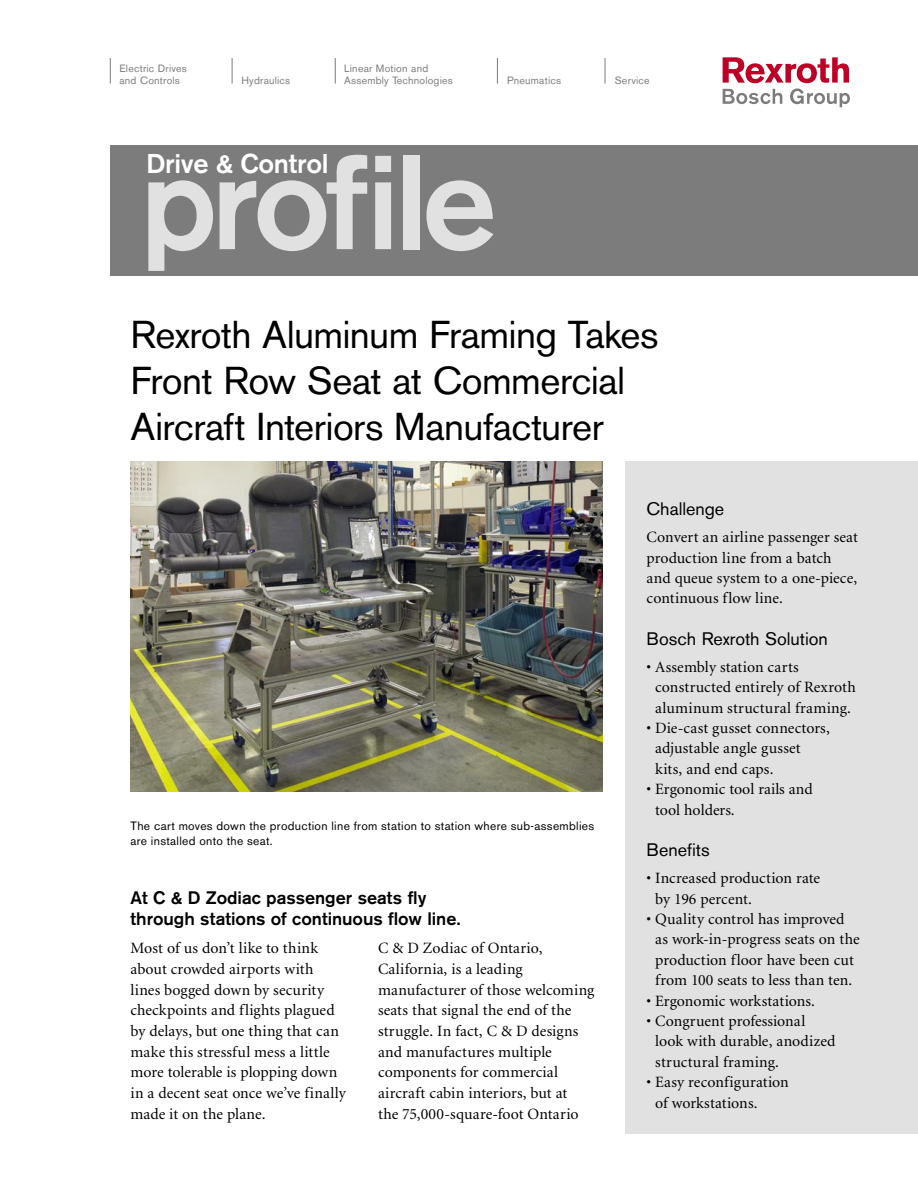
<style>
.page{position:relative;width:918px;height:1188px;background:#fff}
.page>*{position:absolute;margin:0;border:0;box-sizing:border-box;transform-origin:0 0}
.t1{font:500 133.5px "Akzidenz Grotesk BQ";letter-spacing:-.04em;color:#e1e1e1}
.H1{font:38.55px/45.9px "Akzidenz Grotesk BQ";letter-spacing:-.015em;color:#000}
.t2{font:500 27px "Akzidenz Grotesk BQ";letter-spacing:-.015em;color:#fff}
.Body_Intro{font:500 18px/21px "Akzidenz Grotesk BQ";color:#000}
.Sidebar_head{font:18px "Akzidenz Grotesk BQ";color:#000}
.Body_Copy{font:15.75px/20.7px "Minion";letter-spacing:.005em;color:#000}
.BL_bulleted_list{font:15.75px/20.4px "Minion";letter-spacing:.005em;color:#000}
.Sidebar_body__no_bullets{font:15.75px/20.4px "Minion";color:#000}
.BL_bulleted_list__last_item{font:15.75px/20.4px "Minion";color:#000}
.Caption_Text{font:12px/15px "Akzidenz Grotesk BQ";letter-spacing:.025em;color:#000}
.I__Division_REGULAR{font:10.5px/11.2px "Akzidenz Grotesk BQ";letter-spacing:.02em;color:#7c7c7c}
</style>
<div class="page">
<svg style="left:110px;top:58px;width:1px;height:26px"></svg>
<svg style="left:232px;top:58px;width:1px;height:26px"></svg>
<svg style="left:335px;top:58px;width:1px;height:26px"></svg>
<svg style="left:497px;top:58px;width:1px;height:26px"></svg>
<svg style="left:605px;top:58px;width:1px;height:26px"></svg>
<svg style="left:723px;top:57px;width:127px;height:50px"></svg>
<div style="left:625px;top:462px;width:293px;height:672px;background:#e1e1e1"></div>
<div style="left:110px;top:146px;width:808px;height:130px;background:#7c7c7c"></div>
<img style="left:130px;top:462px;width:473px;height:329px">
<p class="I__Division_REGULAR" style="left:119px;top:63px;width:69px">Electric Drives and Controls</p>
<p class="I__Division_REGULAR" style="left:241px;top:74px;width:50px">Hydraulics</p>
<p class="I__Division_REGULAR" style="left:344px;top:63px;width:110px">Linear Motion and<br>Assembly Technologies</p>
<p class="I__Division_REGULAR" style="left:507px;top:74px;width:55px">Pneumatics</p>
<p class="I__Division_REGULAR" style="left:615px;top:74px;width:36px">Service</p>
<p class="t2" style="left:147px;top:147px;width:183px">Drive &amp; Control</p>
<p class="t1" style="left:140px;top:121px;width:359px">profile</p>
<p class="H1" style="left:130px;top:312px;width:530px">Rexroth Aluminum Framing Takes<br>Front Row Seat at Commercial<br>Aircraft Interiors Manufacturer</p>
<p class="Caption_Text" style="left:130px;top:819px;width:465px">The cart moves down the production line from station to station where sub-assemblies are installed onto the seat.</p>
<p class="Body_Intro" style="left:130px;top:887px;width:332px">At C &amp; D Zodiac passenger seats fly through stations of continuous flow line.</p>
<p class="Body_Copy" style="left:130px;top:938px;width:217px">Most of us don’t like to think about crowded airports with lines bogged down by security checkpoints and flights plagued by delays, but one thing that can make this stressful mess a little more tolerable is plopping down in a decent seat once we’ve finally made it on the plane.</p>
<p class="Body_Copy" style="left:378px;top:938px;width:218px">C &amp; D Zodiac of Ontario,<br>California, is a leading manufacturer of those welcoming seats that signal the end of the struggle. In fact, C &amp; D designs and manufactures multiple components for commercial aircraft cabin interiors, but at<br>the 75,000-square-foot Ontario</p>
<p class="Sidebar_head" style="left:647px;top:498px;width:79px">Challenge</p>
<p class="Sidebar_body__no_bullets" style="left:647px;top:527px;width:213px">Convert an airline passenger seat production line from a batch and queue system to a one-piece, continuous flow line.</p>
<p class="Sidebar_head" style="left:647px;top:628px;width:183px">Bosch Rexroth Solution</p>
<p class="BL_bulleted_list" style="left:655px;top:657px;width:202px;text-indent:-9px">• Assembly station carts constructed entirely of Rexroth aluminum structural framing.</p>
<p class="BL_bulleted_list" style="left:655px;top:718px;width:176px;text-indent:-9px">• Die-cast gusset connectors, adjustable angle gusset kits, and end caps.</p>
<p class="BL_bulleted_list__last_item" style="left:655px;top:780px;width:159px;text-indent:-9px">• Ergonomic tool rails and tool holders.</p>
<p class="Sidebar_head" style="left:647px;top:839px;width:64px">Benefits</p>
<p class="BL_bulleted_list" style="left:655px;top:869px;width:166px;text-indent:-9px">• Increased production rate by 196 percent.</p>
<p class="BL_bulleted_list" style="left:655px;top:909px;width:206px;text-indent:-9px">• Quality control has improved as work-in-progress seats on the production floor have been cut from 100 seats to less than ten.</p>
<p class="BL_bulleted_list" style="left:647px;top:991px;width:170px">• Ergonomic workstations.</p>
<p class="BL_bulleted_list" style="left:655px;top:1011px;width:182px;text-indent:-9px">• Congruent professional look with durable, anodized structural framing.</p>
<p class="BL_bulleted_list" style="left:655px;top:1073px;width:135px;text-indent:-9px">• Easy reconfiguration of workstations.</p>
</div>
